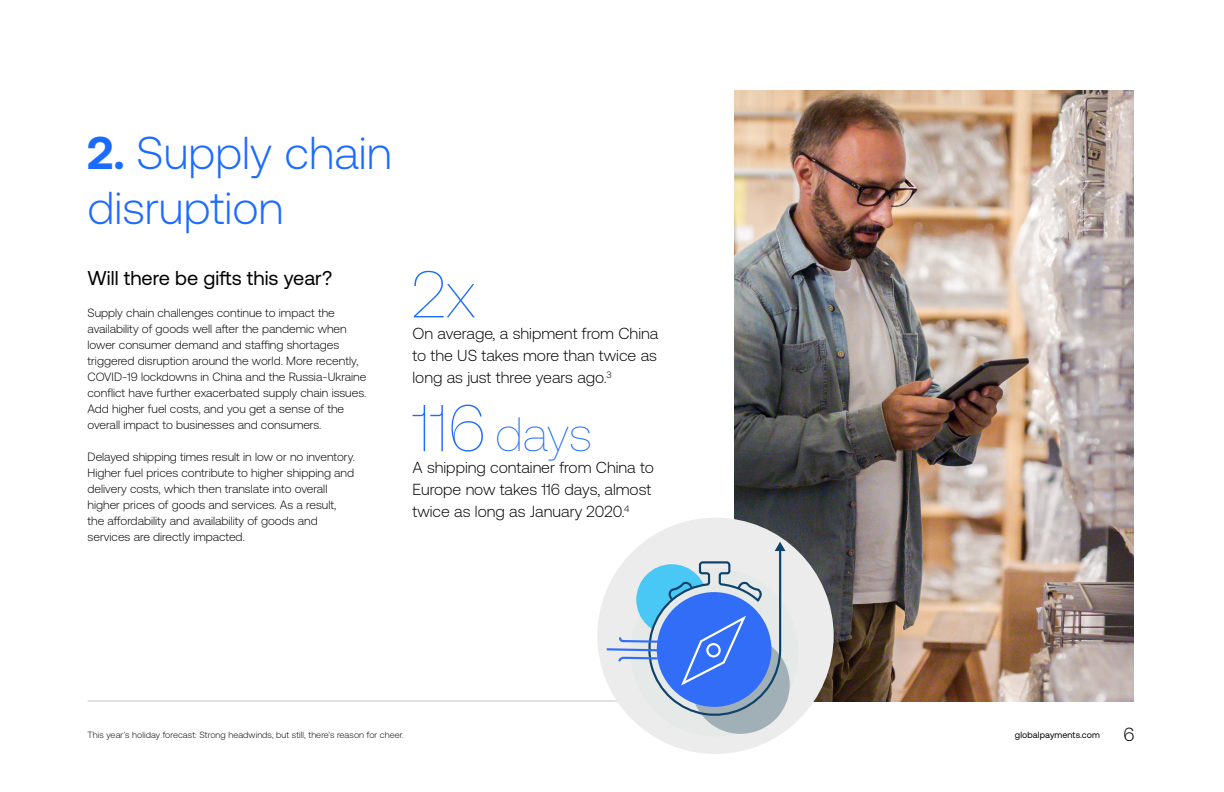
<style>
.page{position:relative;width:1224px;height:792px;background:#fff}
.page>*{position:absolute;margin:0;border:0;box-sizing:border-box;transform-origin:0 0}
.t1{font:100 66px "GP Commerce";color:#1c6bff}
.t2{font:100 48px "GP Commerce";color:#1c6bff}
.t3{font:300 46px/55.2px "GP Commerce";color:#1c6bff}
.t4{font:20px "GP Commerce";color:#000}
.t5{font:300 16px/22px "GP Commerce";color:#000;text-align:justify}
.t6{font:300 12px/16px "GP Commerce";color:#000}
.t7{font:300 9px "GP Commerce";letter-spacing:.01em;color:#000}
.t8{font:9px "GP Commerce";letter-spacing:.01em;color:#000}
.s1{font-weight:700}
.s2{font-size:66px}
.s3{font-weight:300;font-size:19px}
</style>
<div class="page">
<hr style="left:88px;top:701px;width:1046px;height:1px;background:#c4c4c4">
<img style="left:735px;top:90px;width:399px;height:612px">
<div style="left:597px;top:518px;width:237px;height:236px;background:#ececec;border-radius:50%"></div>
<div style="left:631px;top:568px;width:168px;height:168px;background:#e5eae9;border-radius:50%"></div>
<div style="left:691px;top:635px;width:99px;height:99px;background:#a1afb7;border-radius:50%"></div>
<svg style="left:605px;top:542px;width:181px;height:176px"></svg>
<p class="t3" style="left:88px;top:125px;width:306px"><span class="s1">2.</span> Supply chain disruption</p>
<p class="t4" style="left:88px;top:267px;width:246px">Will there be gifts this year?</p>
<p class="t6" style="left:88px;top:304px;width:280px">Supply chain challenges continue to impact the availability of goods well after the pandemic when lower consumer demand and staffing shortages triggered disruption around the world. More recently, COVID-19 lockdowns in China and the Russia-Ukraine conflict have further exacerbated supply chain issues.<br>Add higher fuel costs, and you get a sense of the overall impact to businesses and consumers.</p>
<p class="t6" style="left:88px;top:448px;width:269px">Delayed shipping times result in low or no inventory.<br>Higher fuel prices contribute to higher shipping and delivery costs, which then translate into overall higher prices of goods and services. As a result, the affordability and availability of goods and services are directly impacted.</p>
<p class="t1" style="left:412px;top:258px;width:64px">2x</p>
<p class="t5" style="left:412px;top:323px;width:247px">On average, a shipment from China to the US takes more than twice as long as just three years ago.<sup>3</sup></p>
<p class="t2" style="left:412px;top:408px;width:181px"><span class="s2">116</span> days</p>
<p class="t5" style="left:412px;top:457px;width:243px;text-align:left">A shipping container from China to<br>Europe now takes 116 days, almost twice as long as January 2020.<sup>4</sup></p>
<p class="t7" style="left:88px;top:730px;width:318px">This year’s holiday forecast: Strong headwinds, but still, there’s reason for cheer.</p>
<p class="t8" style="left:1015px;top:730px;width:121px">globalpayments.com <span class="s3">6</span></p>
</div>
